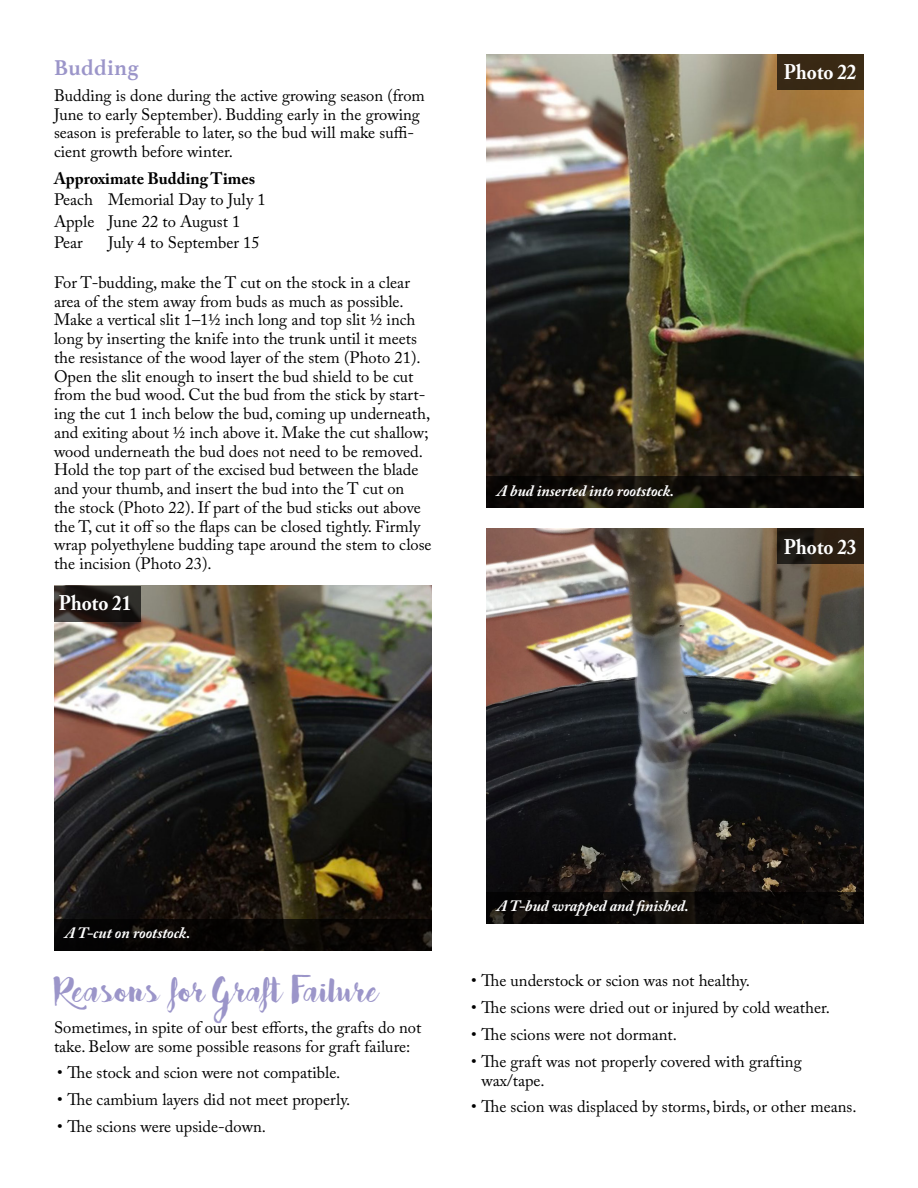
<style>
.page{position:relative;width:918px;height:1188px;background:#fff}
.page>*{position:absolute;margin:0;border:0;box-sizing:border-box;transform-origin:0 0}
.heading{font:42px "Bakery";letter-spacing:.01em;color:#9b95c9}
.subhead{font:700 22.5px "Athelas";letter-spacing:.01em;color:#9b95c9}
.photo{font:700 21px "Adobe Caslon Pro";color:#fff;scale:.91 1}
.body_text{font:16.5px/18.8px "Adobe Caslon Pro";color:#000}
.body_text-2{font:700 16.5px "Adobe Caslon Pro";color:#000}
.cutline{font:italic 700 15.75px "Adobe Caslon Pro";color:#fff}
</style>
<div class="page">
<img style="left:54px;top:585px;width:378px;height:334px">
<svg style="left:54px;top:586px;width:86px;height:35px;background:#211c19"></svg>
<svg style="left:54px;top:919px;width:378px;height:32px;background:#080604"></svg>
<img style="left:486px;top:54px;width:378px;height:423px">
<div style="left:778px;top:54px;width:86px;height:36px;background:#392914"></div>
<svg style="left:486px;top:477px;width:378px;height:31px;background:#0f0d07"></svg>
<img style="left:486px;top:529px;width:378px;height:364px">
<div style="left:778px;top:529px;width:86px;height:35px;background:linear-gradient(to right,#1b1916,#312111)"></div>
<svg style="left:486px;top:893px;width:378px;height:31px;background:#0a0806"></svg>
<p class="subhead" style="left:54px;top:50px;width:87px">Budding</p>
<p class="body_text" style="left:54px;top:86px;width:372px">Budding is done during the active growing season (from June to early September). Budding early in the growing season is preferable to later, so the bud will make suffi&shy;cient growth before winter.</p>
<p class="body_text-2" style="left:54px;top:168px;width:203px">Approximate Budding Times</p>
<p class="body_text" style="left:54px;top:190px;width:213px">Peach Memorial Day to July 1</p>
<p class="body_text" style="left:54px;top:212px;width:188px">Apple June 22 to August 1</p>
<p class="body_text" style="left:54px;top:233px;width:30px">Pear</p>
<p class="body_text" style="left:108px;top:233px;width:153px">July 4 to September 15</p>
<p class="body_text" style="left:54px;top:273px;width:379px">For T-budding, make the T cut on the stock in a clear area of the stem away from buds as much as possible.<br>Make a vertical slit 1–1½ inch long and top slit ½ inch long by inserting the knife into the trunk until it meets the resistance of the wood layer of the stem (Photo 21).<br>Open the slit enough to insert the bud shield to be cut from the bud wood. Cut the bud from the stick by start&shy;ing the cut 1 inch below the bud, coming up underneath, and exiting about ½ inch above it. Make the cut shallow; wood underneath the bud does not need to be removed.<br>Hold the top part of the excised bud between the blade and your thumb, and insert the bud into the T cut on<br>the stock (Photo 22). If part of the bud sticks out above the T, cut it off so the flaps can be closed tightly. Firmly wrap polyethylene budding tape around the stem to close the incision (Photo 23).</p>
<p class="photo" style="left:59px;top:590px;width:81px">Photo 21</p>
<p class="cutline" style="left:497px;top:482px;width:179px">A bud inserted into rootstock.</p>
<p class="photo" style="left:784px;top:60px;width:81px">Photo 22</p>
<p class="photo" style="left:784px;top:534px;width:81px">Photo 23</p>
<p class="cutline" style="left:65px;top:923px;width:127px">A T-cut on rootstock.</p>
<p class="heading" style="left:54px;top:963px;width:326px">Reasons for Graft Failure</p>
<p class="body_text" style="left:54px;top:1018px;width:369px">Sometimes, in spite of our best efforts, the grafts do not take. Below are some possible reasons for graft failure:</p>
<p class="body_text" style="left:57px;top:1063px;width:285px">• The stock and scion were not compatible.</p>
<p class="body_text" style="left:57px;top:1090px;width:295px">• The cambium layers did not meet properly.</p>
<p class="body_text" style="left:57px;top:1117px;width:210px">• The scions were upside-down.</p>
<p class="cutline" style="left:497px;top:896px;width:193px">A T-bud wrapped and finished.</p>
<p class="body_text" style="left:471px;top:971px;width:280px">• The understock or scion was not healthy.</p>
<p class="body_text" style="left:471px;top:998px;width:360px">• The scions were dried out or injured by cold weather.</p>
<p class="body_text" style="left:471px;top:1025px;width:208px">• The scions were not dormant.</p>
<p class="body_text" style="left:482px;top:1052px;width:322px;text-indent:-10px">• The graft was not properly covered with grafting wax/tape.</p>
<p class="body_text" style="left:471px;top:1097px;width:387px">• The scion was displaced by storms, birds, or other means.</p>
</div>
